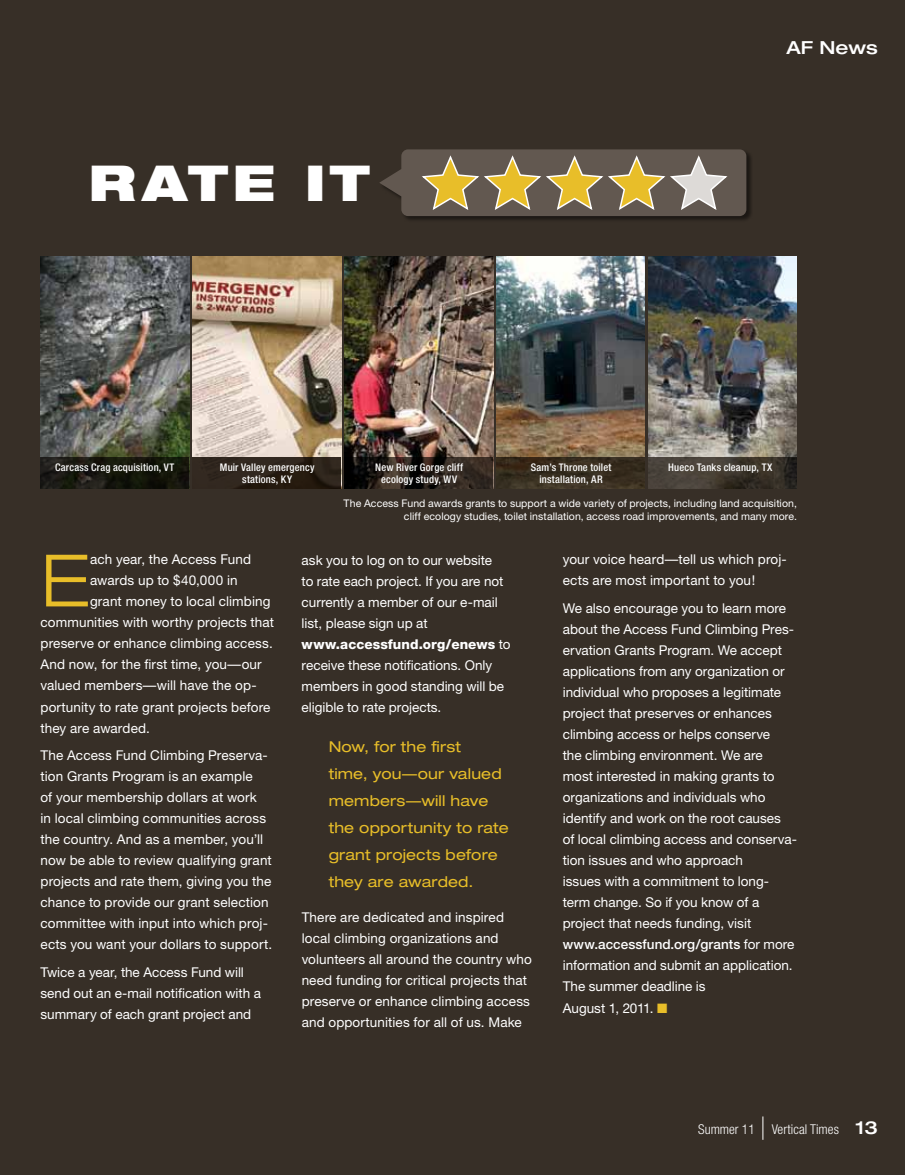
<style>
.page{position:relative;width:905px;height:1175px;background:#fff}
.page>*{position:absolute;margin:0;border:0;box-sizing:border-box;transform-origin:0 0}
.t1{font:300 expanded 72.3px "Helvetica Neue";color:#e8be29}
.t2{font:900 expanded 49.5px "Helvetica Neue";letter-spacing:.09em;color:#fff}
.t3{font:500 expanded 18px "Helvetica Neue";color:#fff}
.t4{font:expanded 15px/27px "Helvetica Neue";letter-spacing:.01em;color:#e8be29}
.t5{font:13.5px/21px "Helvetica Neue";letter-spacing:.005em;color:#fff}
.t6{font:300 condensed 13.5px "Helvetica Neue";color:#fff}
.t7{font:10.5px/13.5px "Helvetica Neue";letter-spacing:.01em;color:#fff;text-align:right}
.t8{font:500 condensed 10.5px/12px "Helvetica Neue";letter-spacing:.02em;color:#fff;text-align:center}
.s1{font-weight:800}
.s2{font-weight:500}
.s3{color:#e8be29}
.s4{font-weight:500;font-stretch:expanded;font-size:18px}
</style>
<div class="page">
<div style="left:0;top:0;width:904px;height:1174px;background:#372f27"></div>
<img style="left:40px;top:257px;width:149px;height:200px">
<img style="left:344px;top:256px;width:149px;height:201px">
<img style="left:496px;top:256px;width:149px;height:201px">
<img style="left:648px;top:256px;width:148px;height:201px">
<img style="left:192px;top:256px;width:149px;height:201px">
<svg style="left:40px;top:457px;width:149px;height:31px;background:#17180f"></svg>
<svg style="left:201px;top:457px;width:140px;height:31px;fill:#2f251d"></svg>
<svg style="left:344px;top:457px;width:149px;height:31px"></svg>
<svg style="left:496px;top:457px;width:149px;height:31px"></svg>
<svg style="left:648px;top:457px;width:148px;height:31px"></svg>
<div style="left:379px;top:149px;width:374px;height:74px;background:#000;opacity:.5"></div>
<svg style="left:379px;top:149px;width:367px;height:67px;background:#827457"></svg>
<svg style="left:762px;top:1116px;width:1px;height:23px"></svg>
<h2 class="t2" style="left:89px;top:151px;width:282px">RATE IT</h2>
<h3 class="t3" style="left:786px;top:36px;width:93px">AF News</h3>
<p class="t8" style="left:55px;top:461px;width:121px">Carcass Crag acquisition, VT</p>
<p class="t8" style="left:220px;top:461px;width:96px">Muir Valley emergency stations, KY</p>
<p class="t8" style="left:375px;top:461px;width:89px">New River Gorge cliff ecology study, WV</p>
<p class="t8" style="left:530px;top:461px;width:82px">Sam’s Throne toilet installation, AR</p>
<p class="t8" style="left:668px;top:461px;width:106px">Hueco Tanks cleanup, TX</p>
<p class="t7" style="left:343px;top:496px;width:455px">The Access Fund awards grants to support a wide variety of projects, including land acquisition, cliff ecology studies, toilet installation, access road improvements, and many more.</p>
<h1 class="t1" style="left:40px;top:537px;width:51px">E</h1>
<p class="t5" style="left:90px;top:549px;width:163px">ach year, the Access Fund</p>
<p class="t5" style="left:90px;top:570px;width:149px">awards up to $40,000 in</p>
<p class="t5" style="left:90px;top:591px;width:182px">grant money to local climbing</p>
<p class="t5" style="left:40px;top:612px;width:235px">communities with worthy projects that</p>
<p class="t5" style="left:40px;top:633px;width:234px">preserve or enhance climbing access.</p>
<p class="t5" style="left:40px;top:654px;width:223px">And now, for the first time, you—our</p>
<p class="t5" style="left:40px;top:675px;width:218px">valued members—will have the op-</p>
<p class="t5" style="left:40px;top:696px;width:231px">portunity to rate grant projects before</p>
<p class="t5" style="left:40px;top:717px;width:111px">they are awarded.</p>
<p class="t5" style="left:40px;top:744px;width:233px">The Access Fund Climbing Preserva&shy;tion Grants Program is an example<br>of your membership dollars at work<br>in local climbing communities across the country. And as a member, you’ll now be able to review qualifying grant projects and rate them, giving you the chance to provide our grant selection committee with input into which proj&shy;ects you want your dollars to support.</p>
<p class="t5" style="left:40px;top:961px;width:222px">Twice a year, the Access Fund will send out an e-mail notification with a summary of each grant project and</p>
<p class="t5" style="left:301px;top:549px;width:210px">ask you to log on to our website<br>to rate each project. If you are not currently a member of our e-mail list, please sign up at <span class="s1">www.accessfund.org/enews</span> to receive these notifications. Only members in good standing will be eligible to rate projects.</p>
<p class="t4" style="left:328px;top:733px;width:182px">Now, for the first<br>time, you—our valued members—will have the opportunity to rate grant projects before they are awarded.</p>
<p class="t5" style="left:302px;top:906px;width:232px">There are dedicated and inspired local climbing organizations and volunteers all around the country who need funding for critical projects that preserve or enhance climbing access and opportunities for all of us. Make</p>
<p class="t5" style="left:562px;top:549px;width:225px">your voice heard—tell us which proj&shy;ects are most important to you!</p>
<p class="t5" style="left:562px;top:597px;width:235px">We also encourage you to learn more about the Access Fund Climbing Pres&shy;ervation Grants Program. We accept applications from any organization or individual who proposes a legitimate project that preserves or enhances climbing access or helps conserve<br>the climbing environment. We are<br>most interested in making grants to organizations and individuals who identify and work on the root causes<br>of local climbing access and conserva&shy;tion issues and who approach<br>issues with a commitment to long&shy;term change. So if you know of a project that needs funding, visit <span class="s2">www.accessfund.org/grants</span> for more information and submit an application.<br>The summer deadline is<br>August 1, 2011. <span class="s3">■</span></p>
<p class="t6" style="left:698px;top:1121px;width:181px">Summer 11 Vertical Times <span class="s4">13</span></p>
</div>
